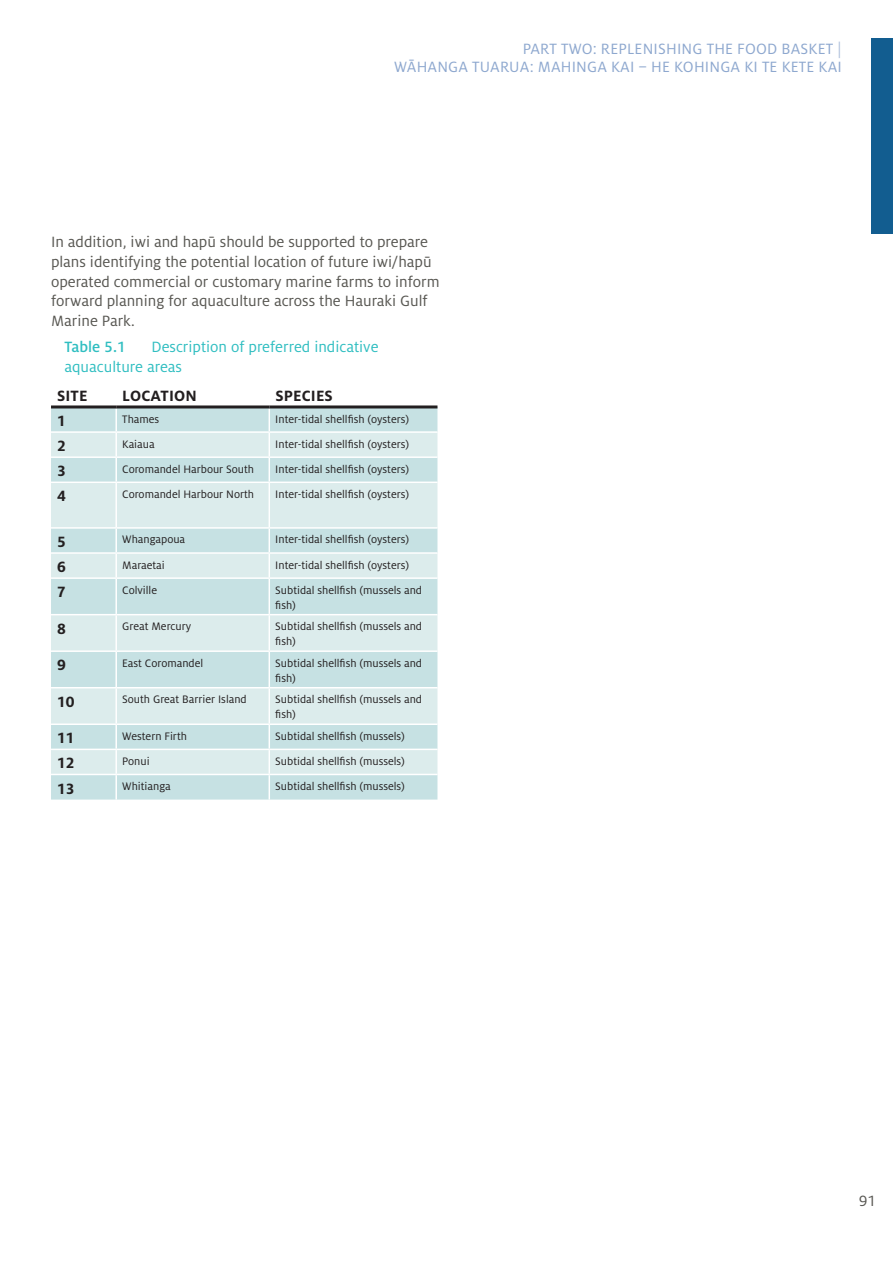
<style>
.page{position:relative;width:893px;height:1263px;background:#fff}
.page>*{position:absolute;margin:0;border:0;box-sizing:border-box;transform-origin:0 0}
.t1{font:16.5px/19.8px "Milo Pro";color:#585752}
.t2{font:16.5px/18px "Milo Pro";letter-spacing:.01em;color:#8ea8cf;text-align:right}
.t3{font:16.5px/19.8px "Milo Pro";color:#30bec1}
.t4{font:700 16.5px "Milo Pro";letter-spacing:.01em;color:#231f20}
.t5{font:500 16.5px "Milo Pro";color:#30bec1}
.t6{font:12px/15px "Milo Pro";color:#231f20}
.s1{color:#acbddb}
</style>
<div class="page">
<div style="left:872px;top:38px;width:21px;height:196px;background:#125d90"></div>
<div style="left:51px;top:775px;width:386px;height:24px;background:#c6e1e3"></div>
<svg style="left:51px;top:483px;width:386px;height:291px;background:#d3e7e8"></svg>
<svg style="left:51px;top:408px;width:386px;height:73px;background:#cee4e5"></svg>
<hr style="left:115px;top:483px;width:2px;height:44px;background:#fff">
<hr style="left:269px;top:483px;width:1px;height:44px;background:#fff">
<hr style="left:51px;top:527px;width:65px;height:2px;background:#fff">
<hr style="left:116px;top:527px;width:153px;height:2px;background:#fff">
<hr style="left:115px;top:529px;width:2px;height:23px;background:#fff">
<hr style="left:269px;top:527px;width:168px;height:2px;background:#fff">
<hr style="left:51px;top:552px;width:65px;height:2px;background:#fff">
<hr style="left:116px;top:552px;width:153px;height:2px;background:#fff">
<hr style="left:115px;top:554px;width:2px;height:23px;background:#fff">
<hr style="left:269px;top:552px;width:168px;height:2px;background:#fff">
<svg style="left:269px;top:529px;width:1px;height:48px"></svg>
<hr style="left:51px;top:577px;width:65px;height:2px;background:#fff">
<hr style="left:116px;top:577px;width:153px;height:2px;background:#fff">
<hr style="left:115px;top:579px;width:2px;height:35px;background:#fff">
<hr style="left:269px;top:577px;width:168px;height:2px;background:#fff">
<hr style="left:269px;top:579px;width:1px;height:35px;background:#fff">
<hr style="left:51px;top:614px;width:65px;height:1px;background:#fff">
<hr style="left:116px;top:614px;width:153px;height:1px;background:#fff">
<hr style="left:115px;top:615px;width:2px;height:35px;background:#fff">
<hr style="left:269px;top:614px;width:168px;height:1px;background:#fff">
<hr style="left:269px;top:615px;width:1px;height:35px;background:#fff">
<hr style="left:51px;top:650px;width:65px;height:2px;background:#fff">
<hr style="left:116px;top:650px;width:153px;height:2px;background:#fff">
<hr style="left:115px;top:652px;width:2px;height:35px;background:#fff">
<hr style="left:269px;top:650px;width:168px;height:2px;background:#fff">
<hr style="left:269px;top:652px;width:1px;height:35px;background:#fff">
<hr style="left:51px;top:687px;width:65px;height:1px;background:#fff">
<hr style="left:116px;top:687px;width:153px;height:1px;background:#fff">
<hr style="left:115px;top:688px;width:2px;height:35px;background:#fff">
<hr style="left:269px;top:687px;width:168px;height:1px;background:#fff">
<hr style="left:269px;top:688px;width:1px;height:35px;background:#fff">
<hr style="left:51px;top:723px;width:65px;height:2px;background:#fff">
<hr style="left:116px;top:723px;width:153px;height:2px;background:#fff">
<hr style="left:115px;top:725px;width:2px;height:24px;background:#fff">
<hr style="left:269px;top:723px;width:168px;height:2px;background:#fff">
<hr style="left:51px;top:749px;width:65px;height:1px;background:#fff">
<hr style="left:116px;top:749px;width:153px;height:1px;background:#fff">
<hr style="left:115px;top:750px;width:2px;height:24px;background:#fff">
<hr style="left:269px;top:749px;width:168px;height:1px;background:#fff">
<hr style="left:115px;top:775px;width:2px;height:24px;background:#fff">
<svg style="left:269px;top:725px;width:1px;height:74px"></svg>
<hr style="left:51px;top:405px;width:65px;height:3px;background:#231f20">
<hr style="left:116px;top:405px;width:153px;height:3px;background:#231f20">
<hr style="left:269px;top:405px;width:168px;height:3px;background:#231f20">
<h1 class="t2" style="left:394px;top:40px;width:449px">PART TWO: REPLENISHING THE FOOD BASKET <span class="s1">|<br></span>WĀHANGA TUARUA: MAHINGA KAI – HE KOHINGA KI TE KETE KAI</h1>
<p class="t1" style="left:51px;top:232px;width:390px">In addition, iwi and hapū should be supported to prepare plans identifying the potential location of future iwi/hapū operated commercial or customary marine farms to inform forward planning for aquaculture across the Hauraki Gulf Marine Park.</p>
<h1 class="t5" style="left:65px;top:338px;width:63px">Table 5.1</h1>
<h1 class="t3" style="left:65px;top:337px;width:316px;text-indent:87px">Description of preferred indicative aquaculture areas</h1>
<h1 class="t4" style="left:57px;top:386px;width:32px">SITE</h1>
<h1 class="t4" style="left:122px;top:386px;width:76px">LOCATION</h1>
<h1 class="t4" style="left:275px;top:386px;width:59px">SPECIES</h1>
<h1 class="t4" style="left:57px;top:411px;width:10px">1</h1>
<p class="t6" style="left:122px;top:411px;width:39px">Thames</p>
<p class="t6" style="left:275px;top:411px;width:135px">Inter-tidal shellfish (oysters)</p>
<h1 class="t4" style="left:57px;top:437px;width:10px">2</h1>
<p class="t6" style="left:122px;top:436px;width:34px">Kaiaua</p>
<p class="t6" style="left:275px;top:436px;width:135px">Inter-tidal shellfish (oysters)</p>
<h1 class="t4" style="left:57px;top:462px;width:10px">3</h1>
<p class="t6" style="left:122px;top:461px;width:133px">Coromandel Harbour South</p>
<p class="t6" style="left:275px;top:461px;width:135px">Inter-tidal shellfish (oysters)</p>
<h1 class="t4" style="left:57px;top:487px;width:10px">4</h1>
<p class="t6" style="left:122px;top:487px;width:133px">Coromandel Harbour North</p>
<p class="t6" style="left:275px;top:487px;width:135px">Inter-tidal shellfish (oysters)</p>
<h1 class="t4" style="left:57px;top:532px;width:10px">5</h1>
<p class="t6" style="left:122px;top:532px;width:64px">Whangapoua</p>
<p class="t6" style="left:275px;top:532px;width:135px">Inter-tidal shellfish (oysters)</p>
<h1 class="t4" style="left:57px;top:558px;width:10px">6</h1>
<p class="t6" style="left:122px;top:557px;width:44px">Maraetai</p>
<p class="t6" style="left:275px;top:557px;width:135px">Inter-tidal shellfish (oysters)</p>
<h1 class="t4" style="left:57px;top:583px;width:10px">7</h1>
<p class="t6" style="left:122px;top:582px;width:36px">Colville</p>
<p class="t6" style="left:275px;top:582px;width:148px">Subtidal shellfish (mussels and fish)</p>
<h1 class="t4" style="left:57px;top:619px;width:10px">8</h1>
<p class="t6" style="left:122px;top:619px;width:71px">Great Mercury</p>
<p class="t6" style="left:275px;top:619px;width:148px">Subtidal shellfish (mussels and fish)</p>
<h1 class="t4" style="left:57px;top:656px;width:10px">9</h1>
<p class="t6" style="left:122px;top:655px;width:82px">East Coromandel</p>
<p class="t6" style="left:275px;top:655px;width:148px">Subtidal shellfish (mussels and fish)</p>
<h1 class="t4" style="left:57px;top:692px;width:19px">10</h1>
<p class="t6" style="left:122px;top:692px;width:126px">South Great Barrier Island</p>
<p class="t6" style="left:275px;top:692px;width:148px">Subtidal shellfish (mussels and fish)</p>
<h1 class="t4" style="left:57px;top:729px;width:19px">11</h1>
<p class="t6" style="left:122px;top:729px;width:66px">Western Firth</p>
<p class="t6" style="left:275px;top:729px;width:131px">Subtidal shellfish (mussels)</p>
<h1 class="t4" style="left:57px;top:754px;width:19px">12</h1>
<p class="t6" style="left:122px;top:754px;width:29px">Ponui</p>
<p class="t6" style="left:275px;top:754px;width:131px">Subtidal shellfish (mussels)</p>
<h1 class="t4" style="left:57px;top:779px;width:19px">13</h1>
<p class="t6" style="left:122px;top:779px;width:50px">Whitianga</p>
<p class="t6" style="left:275px;top:779px;width:131px">Subtidal shellfish (mussels)</p>
<h1 class="t1" style="left:859px;top:1191px;width:19px">91</h1>
</div>
